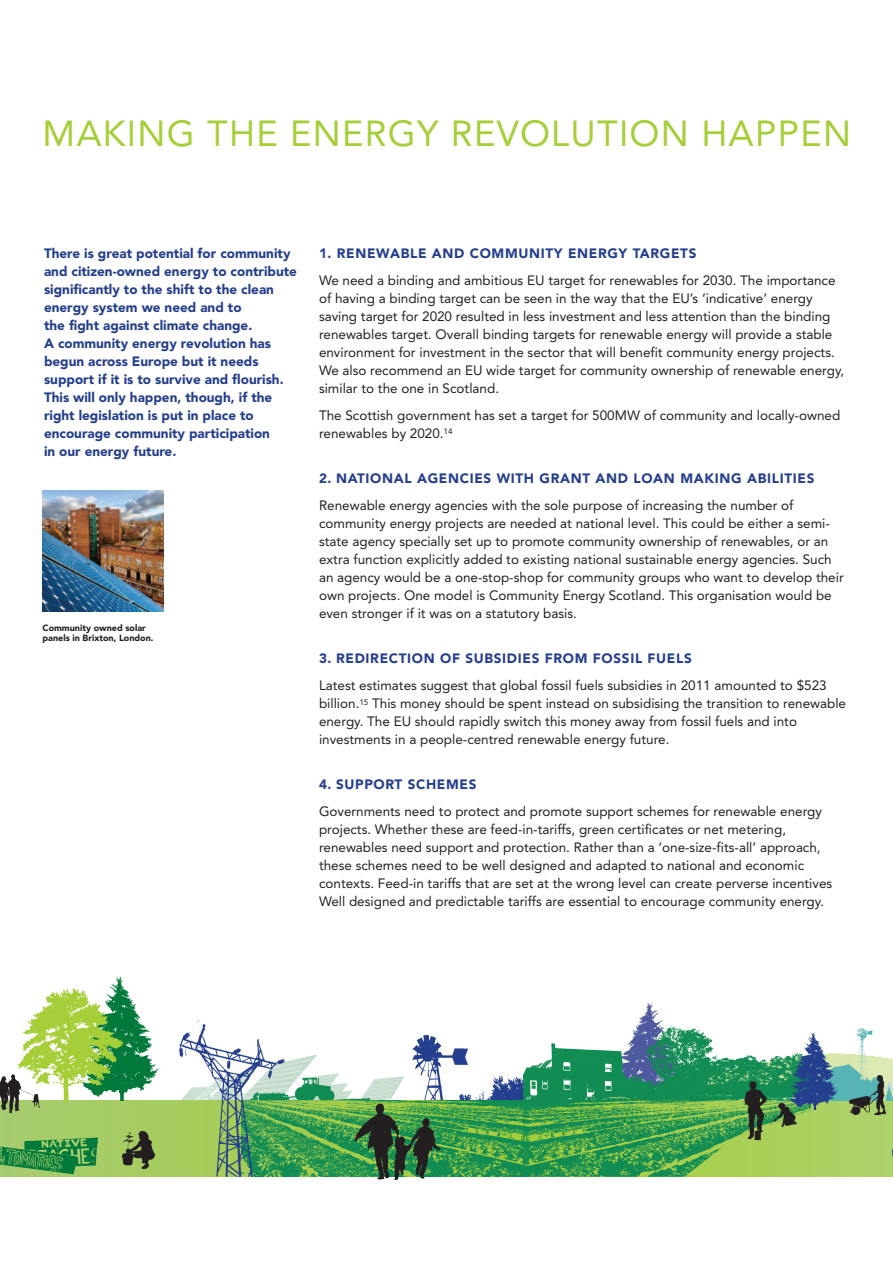
<style>
.page{position:relative;width:893px;height:1263px;background:#fff}
.page>*{position:absolute;margin:0;border:0;box-sizing:border-box;transform-origin:0 0}
.t1{font:36px "Avenir";letter-spacing:.035em;color:#a6ce39}
.t2{font:13.5px/18px "Avenir";color:#231f20}
.t3{font:900 13.5px/18px "Avenir";color:#253f8f}
.t4{font:900 13.5px "Avenir";letter-spacing:.05em;color:#253f8f}
.t5{font:900 9px/10.5px "Avenir";color:#231f20}
</style>
<div class="page">
<img style="left:288px;top:1054px;width:92px;height:42px">
<div style="left:0;top:1100px;width:523px;height:77px;background:#a6cc64"></div>
<img style="left:110px;top:976px;width:48px;height:125px">
<img style="left:18px;top:989px;width:105px;height:112px">
<img style="left:617px;top:1003px;width:64px;height:85px;border-radius:2px">
<div style="left:523px;top:1100px;width:370px;height:77px;background:#acd166"></div>
<img style="left:288px;top:1063px;width:81px;height:37px">
<img style="left:380px;top:987px;width:145px;height:113px;border-radius:2px">
<img style="left:885px;top:1078px;width:8px;height:23px">
<img style="left:838px;top:1028px;width:41px;height:73px">
<img style="left:523px;top:1024px;width:288px;height:153px">
<img style="left:288px;top:1100px;width:241px;height:77px">
<img style="left:791px;top:1033px;width:47px;height:76px">
<img style="left:745px;top:1080px;width:22px;height:60px">
<img style="left:122px;top:1131px;width:32px;height:38px">
<img style="left:770px;top:1104px;width:26px;height:22px">
<img style="left:850px;top:1076px;width:35px;height:38px">
<img style="left:527px;top:1052px;width:27px;height:20px">
<img style="left:0;top:1133px;width:97px;height:44px">
<img style="left:179px;top:1019px;width:109px;height:158px">
<img style="left:0;top:1073px;width:40px;height:41px">
<img style="left:349px;top:1096px;width:93px;height:84px">
<img style="left:43px;top:491px;width:120px;height:120px">
<h1 class="t1" style="left:43px;top:119px;width:810px">MAKING THE ENERGY REVOLUTION HAPPEN</h1>
<p class="t3" style="left:44px;top:246px;width:255px">There is great potential for community and citizen-owned energy to contribute significantly to the shift to the clean energy system we need and to<br>the fight against climate change.<br>A community energy revolution has begun across Europe but it needs support if it is to survive and flourish.<br>This will only happen, though, if the right legislation is put in place to encourage community participation<br>in our energy future.</p>
<p class="t4" style="left:319px;top:248px;width:379px">1. RENEWABLE AND COMMUNITY ENERGY TARGETS</p>
<p class="t2" style="left:319px;top:273px;width:527px">We need a binding and ambitious EU target for renewables for 2030. The importance of having a binding target can be seen in the way that the EU’s ‘indicative’ energy saving target for 2020 resulted in less investment and less attention than the binding renewables target. Overall binding targets for renewable energy will provide a stable environment for investment in the sector that will benefit community energy projects.<br>We also recommend an EU wide target for community ownership of renewable energy, similar to the one in Scotland.</p>
<p class="t2" style="left:319px;top:408px;width:523px">The Scottish government has set a target for 500MW of community and locally-owned renewables by 2020.<sup>14</sup></p>
<p class="t4" style="left:319px;top:473px;width:497px">2. NATIONAL AGENCIES WITH GRANT AND LOAN MAKING ABILITIES</p>
<p class="t2" style="left:319px;top:498px;width:526px">Renewable energy agencies with the sole purpose of increasing the number of community energy projects are needed at national level. This could be either a semi&shy;state agency specially set up to promote community ownership of renewables, or an extra function explicitly added to existing national sustainable energy agencies. Such an agency would be a one-stop-shop for community groups who want to develop their own projects. One model is Community Energy Scotland. This organisation would be even stronger if it was on a statutory basis.</p>
<p class="t4" style="left:319px;top:653px;width:374px">3. REDIRECTION OF SUBSIDIES FROM FOSSIL FUELS</p>
<p class="t2" style="left:319px;top:678px;width:529px">Latest estimates suggest that global fossil fuels subsidies in 2011 amounted to $523 billion.<sup>15</sup> This money should be spent instead on subsidising the transition to renewable energy. The EU should rapidly switch this money away from fossil fuels and into investments in a people-centred renewable energy future.</p>
<p class="t4" style="left:319px;top:779px;width:159px">4. SUPPORT SCHEMES</p>
<p class="t2" style="left:319px;top:804px;width:515px">Governments need to protect and promote support schemes for renewable energy projects. Whether these are feed-in-tariffs, green certificates or net metering, renewables need support and protection. Rather than a ‘one-size-fits-all’ approach, these schemes need to be well designed and adapted to national and economic contexts. Feed-in tariffs that are set at the wrong level can create perverse incentives Well designed and predictable tariffs are essential to encourage community energy.</p>
<p class="t5" style="left:43px;top:623px;width:113px">Community owned solar panels in Brixton, London.</p>
</div>
